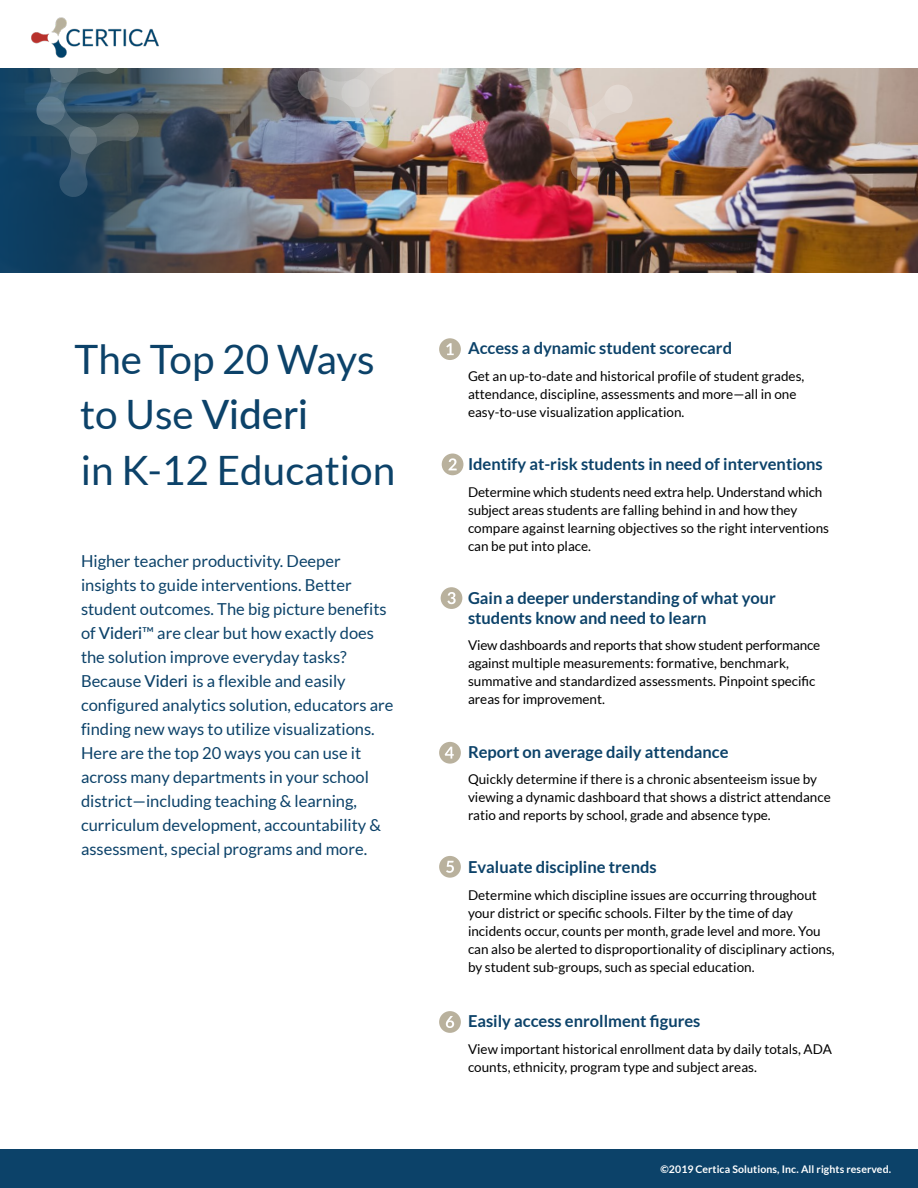
<style>
.page{position:relative;width:918px;height:1188px;background:#fff}
.page>*{position:absolute;margin:0;border:0;box-sizing:border-box;transform-origin:0 0}
.t1{font:40.5px/55.5px "Lato";color:#0c4269}
.t2{font:16.5px/24px "Lato";color:#0c4269}
.t3{font:700 16.5px/19.8px "Lato";color:#0c4269}
.t4{font:13.5px/18px "Lato";color:#000}
.t5{font:700 10.5px "Lato";letter-spacing:.01em;color:#fff}
.s1{font-weight:500}
</style>
<div class="page">
<img style="left:394px;top:68px;width:524px;height:204px">
<img style="left:0;top:68px;width:394px;height:204px">
<svg style="left:20px;top:68px;width:119px;height:129px;background:#335064"></svg>
<div style="left:0;top:1150px;width:918px;height:38px;background:#0c4269"></div>
<img style="left:528px;top:84px;width:105px;height:97px">
<img style="left:298px;top:68px;width:100px;height:81px">
<div style="left:439px;top:338px;width:22px;height:22px;background:#b9b19d;border-radius:50%"></div>
<svg style="left:446px;top:343px;width:8px;height:12px"></svg>
<div style="left:442px;top:454px;width:21px;height:21px;background:#b9b19d;border-radius:50%"></div>
<svg style="left:449px;top:458px;width:8px;height:12px"></svg>
<div style="left:441px;top:587px;width:21px;height:22px;background:#b9b19d;border-radius:50%"></div>
<svg style="left:447px;top:592px;width:9px;height:12px"></svg>
<div style="left:439px;top:742px;width:22px;height:22px;background:#b9b19d;border-radius:50%"></div>
<svg style="left:445px;top:747px;width:9px;height:12px"></svg>
<div style="left:439px;top:856px;width:22px;height:22px;background:#b9b19d;border-radius:50%"></div>
<svg style="left:446px;top:861px;width:8px;height:12px"></svg>
<div style="left:439px;top:1011px;width:22px;height:22px;background:#b9b19d;border-radius:50%"></div>
<svg style="left:446px;top:1016px;width:8px;height:12px"></svg>
<img style="left:31px;top:17px;width:128px;height:41px">
<h1 class="t1" style="left:74px;top:331px;width:322px">The Top 20 Ways to Use <span class="s1">Videri<br></span>in K-12 Education</h1>
<p class="t2" style="left:81px;top:549px;width:314px">Higher teacher productivity. Deeper insights to guide interventions. Better student outcomes. The big picture benefits of <span class="s1">Videri</span>™ are clear but how exactly does the solution improve everyday tasks?<br>Because <span class="s1">Videri</span> is a flexible and easily configured analytics solution, educators are finding new ways to utilize visualizations.<br>Here are the top 20 ways you can use it across many departments in your school district—including teaching &amp; learning, curriculum development, accountability &amp; assessment, special programs and more.</p>
<p class="t3" style="left:468px;top:338px;width:266px">Access a dynamic student scorecard</p>
<p class="t4" style="left:468px;top:367px;width:338px">Get an up-to-date and historical profile of student grades, attendance, discipline, assessments and more—all in one easy-to-use visualization application.</p>
<p class="t3" style="left:468px;top:454px;width:356px">Identify at-risk students in need of interventions</p>
<p class="t4" style="left:468px;top:483px;width:363px">Determine which students need extra help. Understand which subject areas students are falling behind in and how they compare against learning objectives so the right interventions can be put into place.</p>
<p class="t3" style="left:468px;top:588px;width:310px">Gain a deeper understanding of what your students know and need to learn</p>
<p class="t4" style="left:468px;top:636px;width:354px">View dashboards and reports that show student performance against multiple measurements: formative, benchmark, summative and standardized assessments. Pinpoint specific areas for improvement.</p>
<p class="t3" style="left:468px;top:741px;width:262px">Report on average daily attendance</p>
<p class="t4" style="left:468px;top:770px;width:364px">Quickly determine if there is a chronic absenteeism issue by viewing a dynamic dashboard that shows a district attendance ratio and reports by school, grade and absence type.</p>
<p class="t3" style="left:468px;top:857px;width:190px">Evaluate discipline trends</p>
<p class="t4" style="left:468px;top:886px;width:368px">Determine which discipline issues are occurring throughout your district or specific schools. Filter by the time of day incidents occur, counts per month, grade level and more. You can also be alerted to disproportionality of disciplinary actions, by student sub-groups, such as special education.</p>
<p class="t3" style="left:468px;top:1011px;width:234px">Easily access enrollment figures</p>
<p class="t4" style="left:468px;top:1040px;width:365px">View important historical enrollment data by daily totals, ADA counts, ethnicity, program type and subject areas.</p>
<p class="t5" style="left:661px;top:1163px;width:232px">© 2019 Certica Solutions, Inc. All rights reserved.</p>
</div>
